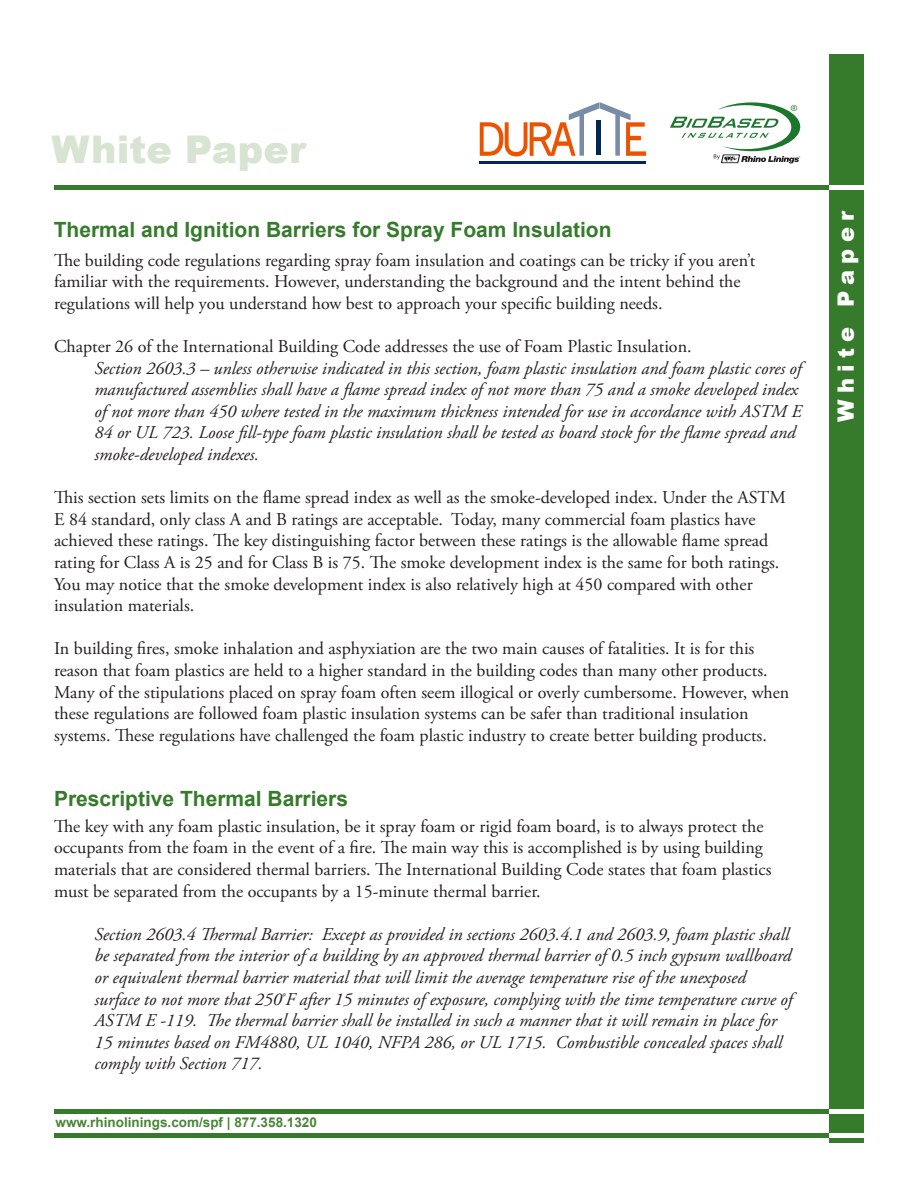
<style>
.page{position:relative;width:918px;height:1188px;background:#fff}
.page>*{position:absolute;margin:0;border:0;box-sizing:border-box;transform-origin:0 0}
.t1{font:900 38.1px "Arial";letter-spacing:.005em;color:#d7e4d2}
.t2{font:900 22.5px "Arial";letter-spacing:.275em;color:#fff}
.Heading_2{font:700 21px "Arial";color:#357b2b}
.t3{font:18px/21.6px "Adobe Garamond Pro";color:#231f20}
.t4{font:italic 18px/21.6px "Adobe Garamond Pro";color:#231f20}
.t5{font:700 13.5px "Arial";color:#498537}
</style>
<div class="page">
<div style="left:829px;top:54px;width:35px;height:1089px;background:#357b2b"></div>
<hr style="left:54px;top:185px;width:810px;height:4px;background:#357b2b">
<hr style="left:830px;top:185px;width:39px;height:4px;background:#fff">
<hr style="left:54px;top:1109px;width:810px;height:4px;background:#357b2b">
<hr style="left:830px;top:1109px;width:39px;height:4px;background:#fff">
<hr style="left:54px;top:1133px;width:810px;height:4px;background:#357b2b">
<hr style="left:830px;top:1133px;width:39px;height:4px;background:#fff">
<svg style="left:670px;top:102px;width:130px;height:61px"></svg>
<svg style="left:480px;top:102px;width:166px;height:54px"></svg>
<div style="left:596px;top:120px;width:5px;height:35px;background:#002855"></div>
<hr style="left:479px;top:161px;width:167px;height:3px;background:#002855">
<p class="t1" style="left:52px;top:121px;width:256px">White Paper</p>
<p class="Heading_2" style="left:54px;top:216px;width:559px">Thermal and Ignition Barriers for Spray Foam Insulation</p>
<p class="t3" style="left:54px;top:250px;width:703px">The building code regulations regarding spray foam insulation and coatings can be tricky if you aren’t familiar with the requirements. However, understanding the background and the intent behind the regulations will help you understand how best to approach your specific building needs.</p>
<p class="t3" style="left:54px;top:336px;width:639px">Chapter 26 of the International Building Code addresses the use of Foam Plastic Insulation.</p>
<p class="t4" style="left:94px;top:358px;width:709px">Section 2603.3 – unless otherwise indicated in this section, foam plastic insulation and foam plastic cores of manufactured assemblies shall have a flame spread index of not more than 75 and a smoke developed index of not more than 450 where tested in the maximum thickness intended for use in accordance with ASTM E 84 or UL 723. Loose fill-type foam plastic insulation shall be tested as board stock for the flame spread and smoke-developed indexes.</p>
<p class="t3" style="left:54px;top:487px;width:733px">This section sets limits on the flame spread index as well as the smoke-developed index. Under the ASTM E 84 standard, only class A and B ratings are acceptable. Today, many commercial foam plastics have achieved these ratings. The key distinguishing factor between these ratings is the allowable flame spread rating for Class A is 25 and for Class B is 75. The smoke development index is the same for both ratings.<br>You may notice that the smoke development index is also relatively high at 450 compared with other insulation materials.</p>
<p class="t3" style="left:54px;top:639px;width:737px">In building fires, smoke inhalation and asphyxiation are the two main causes of fatalities. It is for this reason that foam plastics are held to a higher standard in the building codes than many other products.<br>Many of the stipulations placed on spray foam often seem illogical or overly cumbersome. However, when these regulations are followed foam plastic insulation systems can be safer than traditional insulation systems. These regulations have challenged the foam plastic industry to create better building products.</p>
<p class="Heading_2" style="left:54px;top:784px;width:296px">Prescriptive Thermal Barriers</p>
<p class="t3" style="left:54px;top:816px;width:719px">The key with any foam plastic insulation, be it spray foam or rigid foam board, is to always protect the occupants from the foam in the event of a fire. The main way this is accomplished is by using building materials that are considered thermal barriers. The International Building Code states that foam plastics must be separated from the occupants by a 15-minute thermal barrier.</p>
<p class="t4" style="left:94px;top:924px;width:700px">Section 2603.4 Thermal Barrier: Except as provided in sections 2603.4.1 and 2603.9, foam plastic shall be separated from the interior of a building by an approved thermal barrier of 0.5 inch gypsum wallboard or equivalent thermal barrier material that will limit the average temperature rise of the unexposed surface to not more that 250<sup>º</sup>F after 15 minutes of exposure, complying with the time temperature curve of ASTM E -119. The thermal barrier shall be installed in such a manner that it will remain in place for 15 minutes based on FM4880, UL 1040, NFPA 286, or UL 1715. Combustible concealed spaces shall comply with Section 717.</p>
<p class="t5" style="left:56px;top:1114px;width:263px">www.rhinolinings.com/spf | 877.358.1320</p>
<p class="t2" style="left:829px;top:422px;width:213px;rotate:-90deg">White Paper</p>
</div>
